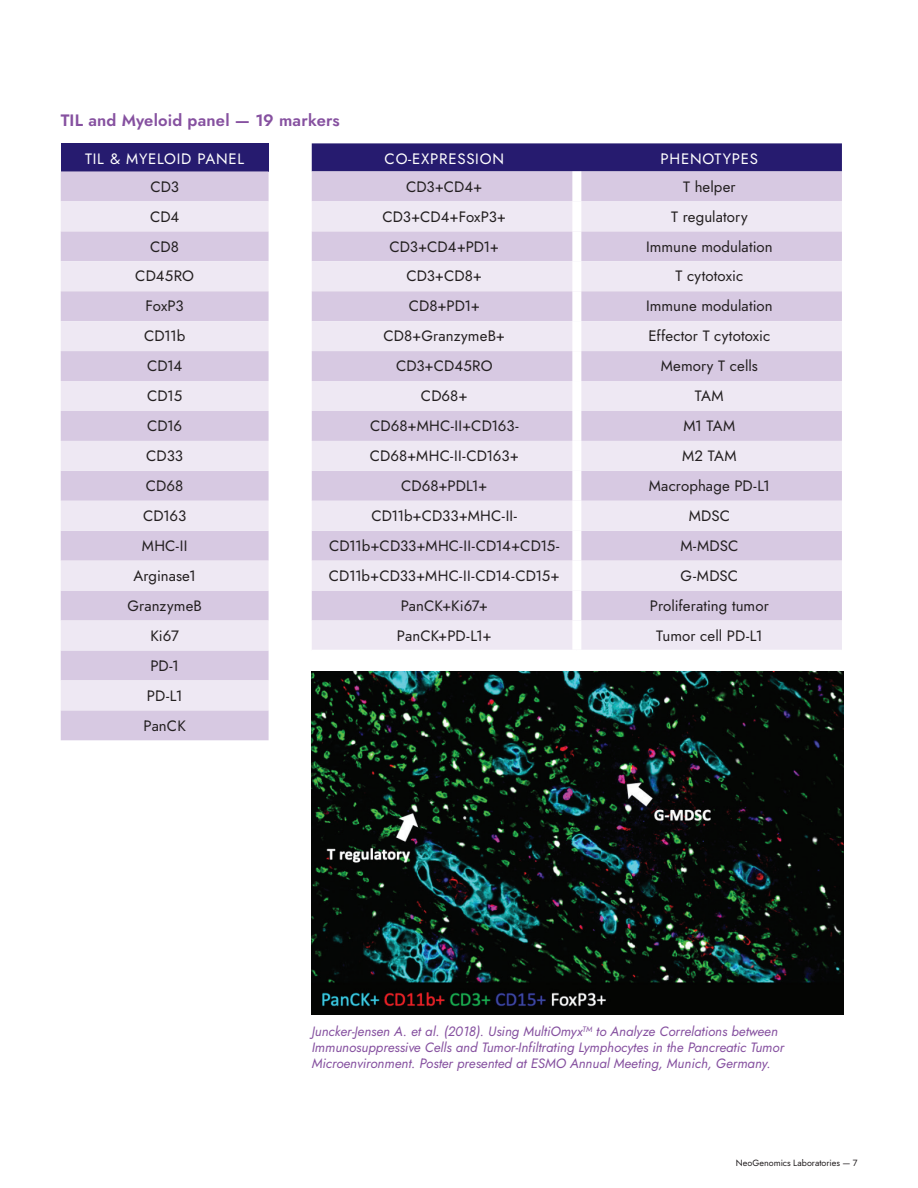
<style>
.page{position:relative;width:918px;height:1188px;background:#fff}
.page>*{position:absolute;margin:0;border:0;box-sizing:border-box;transform-origin:0 0}
.Subhead_2{font:600 16.5px "Jost";letter-spacing:.01em;color:#8651a0}
.Table_Body{font:15px "Jost";letter-spacing:.005em;color:#231f20}
.Table_Headers{font:15px "Jost";letter-spacing:.05em;color:#fff}
.t1{font:italic 13.5px/16.2px "Jost";color:#8651a0}
.t2{font:9px "Jost";color:#231f20}
</style>
<div class="page">
<div style="left:312px;top:143px;width:530px;height:28px;background:#261b6f"></div>
<div style="left:312px;top:171px;width:530px;height:30px;background:#d7c9e2"></div>
<svg style="left:312px;top:201px;width:530px;height:449px;fill:#eee8f3"></svg>
<div style="left:572px;top:171px;width:9px;height:30px;background:#fff"></div>
<div style="left:572px;top:201px;width:9px;height:30px;background:#fff"></div>
<div style="left:572px;top:231px;width:9px;height:30px;background:#fff"></div>
<div style="left:572px;top:261px;width:9px;height:30px;background:#fff"></div>
<div style="left:572px;top:291px;width:9px;height:30px;background:#fff"></div>
<div style="left:572px;top:321px;width:9px;height:30px;background:#fff"></div>
<div style="left:572px;top:351px;width:9px;height:30px;background:#fff"></div>
<div style="left:572px;top:381px;width:9px;height:30px;background:#fff"></div>
<div style="left:572px;top:411px;width:9px;height:30px;background:#fff"></div>
<div style="left:572px;top:441px;width:9px;height:30px;background:#fff"></div>
<div style="left:572px;top:471px;width:9px;height:30px;background:#fff"></div>
<div style="left:572px;top:501px;width:9px;height:30px;background:#fff"></div>
<div style="left:572px;top:531px;width:9px;height:30px;background:#fff"></div>
<div style="left:572px;top:561px;width:9px;height:30px;background:#fff"></div>
<div style="left:572px;top:591px;width:9px;height:30px;background:#fff"></div>
<div style="left:572px;top:621px;width:9px;height:29px;background:#fff"></div>
<img style="left:312px;top:671px;width:531px;height:344px">
<div style="left:61px;top:143px;width:208px;height:28px;background:#261b6f"></div>
<div style="left:61px;top:171px;width:208px;height:569px;background:#d7c9e2"></div>
<svg style="left:61px;top:201px;width:208px;height:509px;fill:#eee8f3"></svg>
<p class="Subhead_2" style="left:61px;top:109px;width:281px">TIL and Myeloid panel — 19 markers</p>
<p class="Table_Headers" style="left:85px;top:148px;width:161px">TIL &amp; MYELOID PANEL</p>
<p class="Table_Body" style="left:150px;top:176px;width:30px">CD3</p>
<p class="Table_Body" style="left:150px;top:206px;width:31px">CD4</p>
<p class="Table_Body" style="left:150px;top:236px;width:30px">CD8</p>
<p class="Table_Body" style="left:135px;top:266px;width:60px">CD45RO</p>
<p class="Table_Body" style="left:146px;top:296px;width:40px">FoxP3</p>
<p class="Table_Body" style="left:144px;top:326px;width:43px">CD11b</p>
<p class="Table_Body" style="left:147px;top:356px;width:37px">CD14</p>
<p class="Table_Body" style="left:147px;top:386px;width:36px">CD15</p>
<p class="Table_Body" style="left:147px;top:416px;width:37px">CD16</p>
<p class="Table_Body" style="left:146px;top:446px;width:38px">CD33</p>
<p class="Table_Body" style="left:146px;top:476px;width:39px">CD68</p>
<p class="Table_Body" style="left:143px;top:506px;width:45px">CD163</p>
<p class="Table_Body" style="left:142px;top:535px;width:47px">MHC-II</p>
<p class="Table_Body" style="left:133px;top:565px;width:64px">Arginase1</p>
<p class="Table_Body" style="left:127px;top:595px;width:76px">GranzymeB</p>
<p class="Table_Body" style="left:150px;top:625px;width:30px">Ki67</p>
<p class="Table_Body" style="left:150px;top:655px;width:30px">PD-1</p>
<p class="Table_Body" style="left:147px;top:685px;width:37px">PD-L1</p>
<p class="Table_Body" style="left:143px;top:715px;width:44px">PanCK</p>
<p class="Table_Headers" style="left:385px;top:148px;width:121px">CO-EXPRESSION</p>
<p class="Table_Headers" style="left:661px;top:148px;width:99px">PHENOTYPES</p>
<p class="Table_Body" style="left:406px;top:176px;width:78px">CD3+CD4+</p>
<p class="Table_Body" style="left:683px;top:176px;width:54px">T helper</p>
<p class="Table_Body" style="left:382px;top:206px;width:125px">CD3+CD4+FoxP3+</p>
<p class="Table_Body" style="left:671px;top:206px;width:78px">T regulatory</p>
<p class="Table_Body" style="left:389px;top:236px;width:111px">CD3+CD4+PD1+</p>
<p class="Table_Body" style="left:646px;top:236px;width:128px">Immune modulation</p>
<p class="Table_Body" style="left:406px;top:266px;width:77px">CD3+CD8+</p>
<p class="Table_Body" style="left:676px;top:266px;width:69px">T cytotoxic</p>
<p class="Table_Body" style="left:409px;top:296px;width:73px">CD8+PD1+</p>
<p class="Table_Body" style="left:646px;top:296px;width:128px">Immune modulation</p>
<p class="Table_Body" style="left:383px;top:326px;width:123px">CD8+GranzymeB+</p>
<p class="Table_Body" style="left:648px;top:326px;width:123px">Effector T cytotoxic</p>
<p class="Table_Body" style="left:396px;top:356px;width:98px">CD3+CD45RO</p>
<p class="Table_Body" style="left:661px;top:356px;width:99px">Memory T cells</p>
<p class="Table_Body" style="left:421px;top:386px;width:48px">CD68+</p>
<p class="Table_Body" style="left:695px;top:386px;width:30px">TAM</p>
<p class="Table_Body" style="left:370px;top:416px;width:150px">CD68+MHC-II+CD163-</p>
<p class="Table_Body" style="left:683px;top:416px;width:53px">M1 TAM</p>
<p class="Table_Body" style="left:370px;top:446px;width:151px">CD68+MHC-II-CD163+</p>
<p class="Table_Body" style="left:682px;top:446px;width:56px">M2 TAM</p>
<p class="Table_Body" style="left:401px;top:476px;width:88px">CD68+PDL1+</p>
<p class="Table_Body" style="left:649px;top:476px;width:123px">Macrophage PD-L1</p>
<p class="Table_Body" style="left:371px;top:506px;width:147px">CD11b+CD33+MHC-II-</p>
<p class="Table_Body" style="left:689px;top:506px;width:43px">MDSC</p>
<p class="Table_Body" style="left:329px;top:535px;width:232px">CD11b+CD33+MHC-II-CD14+CD15-</p>
<p class="Table_Body" style="left:680px;top:535px;width:60px">M-MDSC</p>
<p class="Table_Body" style="left:329px;top:565px;width:232px">CD11b+CD33+MHC-II-CD14-CD15+</p>
<p class="Table_Body" style="left:681px;top:565px;width:59px">G-MDSC</p>
<p class="Table_Body" style="left:401px;top:595px;width:89px">PanCK+Ki67+</p>
<p class="Table_Body" style="left:650px;top:595px;width:120px">Proliferating tumor</p>
<p class="Table_Body" style="left:397px;top:625px;width:96px">PanCK+PD-L1+</p>
<p class="Table_Body" style="left:656px;top:625px;width:108px">Tumor cell PD-L1</p>
<p class="t1" style="left:312px;top:1023px;width:474px">Juncker-Jensen A. et al. (2018). Using MultiOmyx<sup>TM</sup> to Analyze Correlations between<br>Immunosuppressive Cells and Tumor-Infiltrating Lymphocytes in the Pancreatic Tumor<br>Microenvironment. Poster presented at ESMO Annual Meeting, Munich, Germany.</p>
<p class="t2" style="left:736px;top:1157px;width:123px">NeoGenomics Laboratories — 7</p>
</div>
